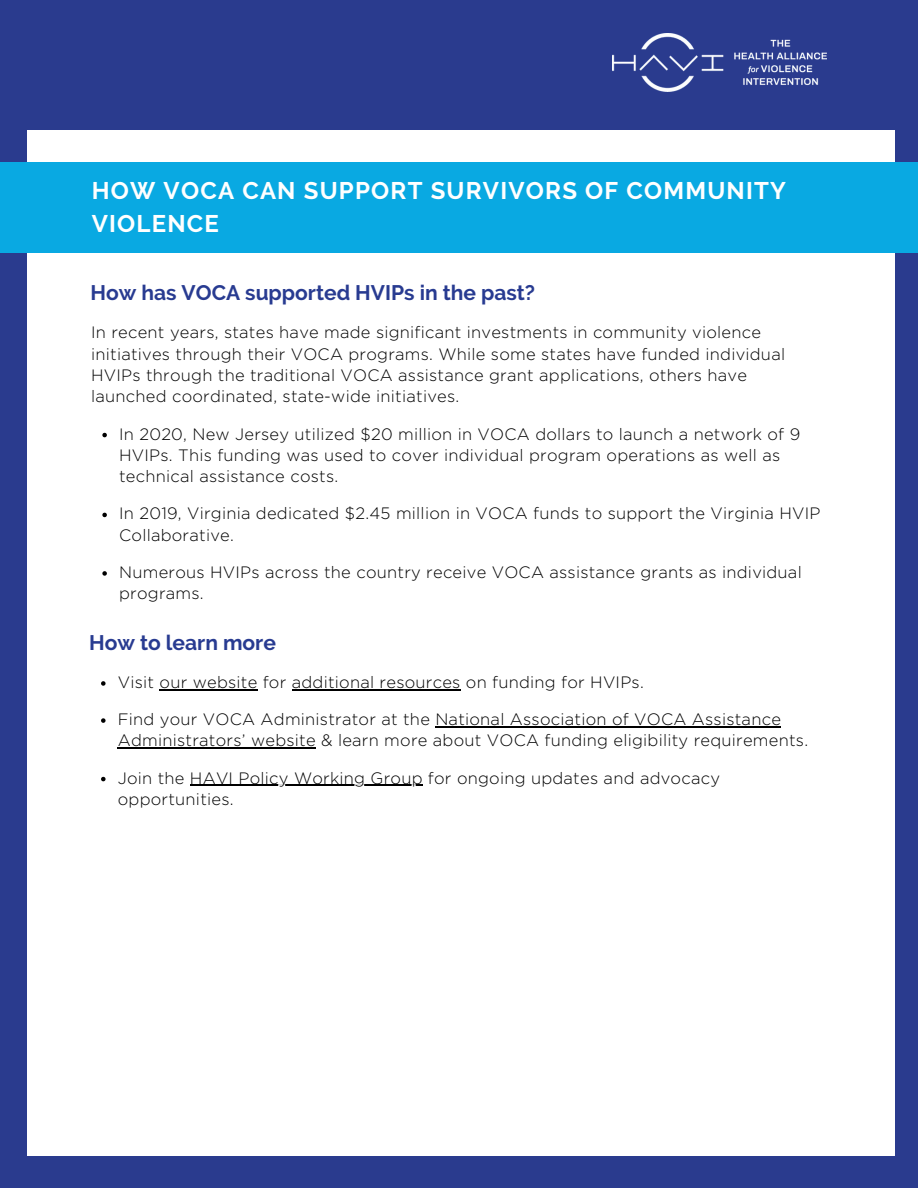
<style>
.page{position:relative;width:918px;height:1188px;background:#2a3b8e}
.page>*{position:absolute;margin:0;border:0;box-sizing:border-box;transform-origin:0 0}
.t1{font:700 24px/32.7px "Raleway";letter-spacing:.05em;color:#fff}
.t2{font:700 21px "Raleway";color:#283b91}
.t3{font:700 21px "Gotham";letter-spacing:.16em;color:#fff}
.t4{font:300 16.5px/21.3px "Gotham";letter-spacing:.015em;color:#000}
</style>
<div class="page">
<div style="left:27px;top:130px;width:867px;height:1025px;background:#fff"></div>
<img style="left:612px;top:33px;width:214px;height:59px">
<svg style="left:102px;top:433px;width:5px;height:4px"></svg>
<svg style="left:102px;top:513px;width:5px;height:4px"></svg>
<svg style="left:102px;top:571px;width:5px;height:5px"></svg>
<svg style="left:101px;top:681px;width:5px;height:5px"></svg>
<hr style="left:160px;top:689px;width:33px;height:1px;background:#000">
<hr style="left:193px;top:689px;width:65px;height:1px;background:#000">
<hr style="left:292px;top:689px;width:169px;height:1px;background:#000">
<svg style="left:101px;top:718px;width:5px;height:5px"></svg>
<hr style="left:435px;top:726px;width:346px;height:1px;background:#000">
<hr style="left:118px;top:748px;width:198px;height:1px;background:#000">
<svg style="left:101px;top:777px;width:5px;height:4px"></svg>
<hr style="left:190px;top:785px;width:233px;height:1px;background:#000">
<div style="left:0;top:163px;width:918px;height:90px;background:#09a9e2"></div>
<p class="t3" style="left:62px;top:180px;width:423px">ROLES AND RESPONSIBILITIES</p>
<h1 class="t1" style="left:92px;top:174px;width:696px">HOW VOCA CAN SUPPORT SURVIVORS OF COMMUNITY<br>VIOLENCE</h1>
<p class="t2" style="left:90px;top:281px;width:446px">How has VOCA supported HVIPs in the past?</p>
<p class="t4" style="left:91px;top:322px;width:696px">In recent years, states have made significant investments in community violence initiatives through their VOCA programs. While some states have funded individual HVIPs through the traditional VOCA assistance grant applications, others have launched coordinated, state-wide initiatives.</p>
<p class="t4" style="left:119px;top:423px;width:683px">In 2020, New Jersey utilized $20 million in VOCA dollars to launch a network of 9<br>HVIPs. This funding was used to cover individual program operations as well as technical assistance costs.</p>
<p class="t4" style="left:119px;top:503px;width:703px">In 2019, Virginia dedicated $2.45 million in VOCA funds to support the Virginia HVIP<br>Collaborative.</p>
<p class="t4" style="left:119px;top:561px;width:684px">Numerous HVIPs across the country receive VOCA assistance grants as individual programs.</p>
<p class="t2" style="left:89px;top:631px;width:188px">How to learn more</p>
<p class="t4" style="left:118px;top:671px;width:528px">Visit our website for additional resources on funding for HVIPs.</p>
<p class="t4" style="left:118px;top:708px;width:692px">Find your VOCA Administrator at the National Association of VOCA Assistance<br>Administrators’ website &amp; learn more about VOCA funding eligibility requirements.</p>
<p class="t4" style="left:118px;top:767px;width:604px">Join the HAVI Policy Working Group for ongoing updates and advocacy opportunities.</p>
</div>
